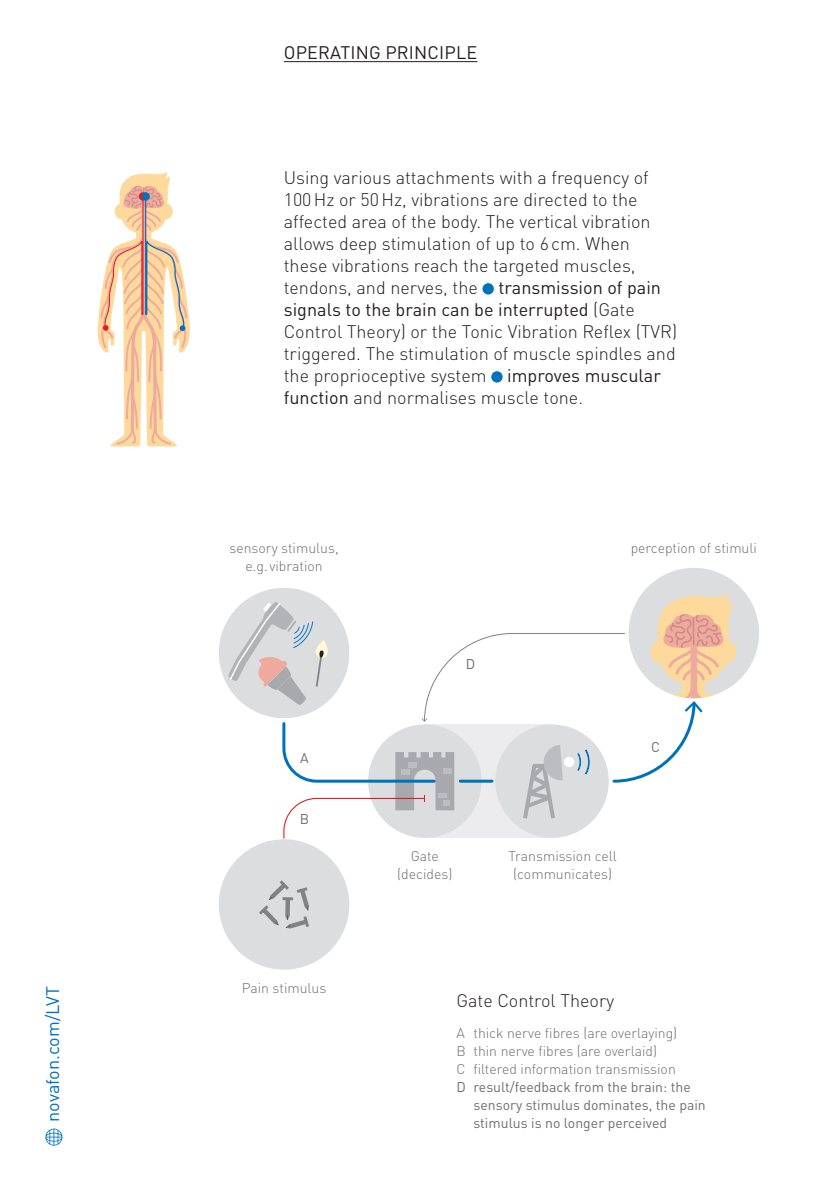
<style>
.page{position:relative;width:840px;height:1191px;background:#fff}
.page>*{position:absolute;margin:0;border:0;box-sizing:border-box;transform-origin:0 0}
.t1{font:300 18px/22px "DIN Pro";color:#231f20}
.t2{font:18px "DIN Pro";letter-spacing:.01em;color:#231f20}
.t3{font:18px "DIN Pro";letter-spacing:-.005em;color:#0072bc}
.t4{font:300 14px/18px "DIN Pro";color:#6c6d70;text-align:center}
.t5{font:14px/18px "DIN Pro";color:#6c6d70}
.s1{font-weight:400}
</style>
<div class="page">
<div style="left:482px;top:283px;width:11px;height:11px;background:#0072bc;border-radius:50%"></div>
<div style="left:491px;top:371px;width:11px;height:11px;background:#0072bc;border-radius:50%"></div>
<hr style="left:284px;top:61px;width:193px;height:1px;background:#231f20">
<svg style="left:45px;top:1128px;width:17px;height:17px"></svg>
<svg style="left:97px;top:171px;width:93px;height:275px"></svg>
<div style="left:628px;top:568px;width:130px;height:130px;background:#dcdddf;border-radius:50%"></div>
<svg style="left:219px;top:588px;width:539px;height:381px"></svg>
<p class="t3" style="left:39px;top:1122px;width:137px;rotate:-90deg">novafon.com/LVT</p>
<p class="t2" style="left:284px;top:39px;width:195px">OPERATING PRINCIPLE</p>
<p class="t1" style="left:283px;top:165px;width:394px">Using various attachments with a frequency of 100Hz or 50Hz, vibrations are directed to the affected area of the body. The vertical vibration allows deep stimulation of up to 6cm. When these vibrations reach the targeted muscles, tendons, and nerves, the <span class="s1">transmission of pain signals to the brain can be interrupted</span> (Gate Control Theory) or the Tonic Vibration Reflex (TVR) triggered. The stimulation of muscle spindles and the proprioceptive system <span class="s1">improves muscular function</span> and normalises muscle tone.</p>
<p class="t4" style="left:229px;top:538px;width:111px">sensory stimulus,</p>
<p class="t4" style="left:630px;top:538px;width:128px">perception of stimuli</p>
<p class="t4" style="left:245px;top:556px;width:79px">e.g. vibration</p>
<p class="t5" style="left:300px;top:748px;width:10px">A</p>
<p class="t5" style="left:299px;top:809px;width:11px">B</p>
<p class="t4" style="left:242px;top:978px;width:86px">Pain stimulus</p>
<p class="t5" style="left:465px;top:654px;width:11px">D</p>
<p class="t5" style="left:651px;top:737px;width:10px">C</p>
<p class="t4" style="left:397px;top:846px;width:56px">Gate (decides)</p>
<p class="t4" style="left:508px;top:846px;width:110px">Transmission cell (communicates)</p>
<p class="t1" style="left:456px;top:988px;width:159px">Gate Control Theory</p>
<p class="t4" style="left:456px;top:1022px;width:222px;text-align:left">A thick nerve fibres (are overlaying)<br>B thin nerve fibres (are overlaid)<br>C filtered information transmission</p>
<p class="t5" style="left:473px;top:1076px;width:234px;text-indent:-17px">D result/feedback from the brain: the sensory stimulus dominates, the pain stimulus is no longer perceived</p>
</div>
